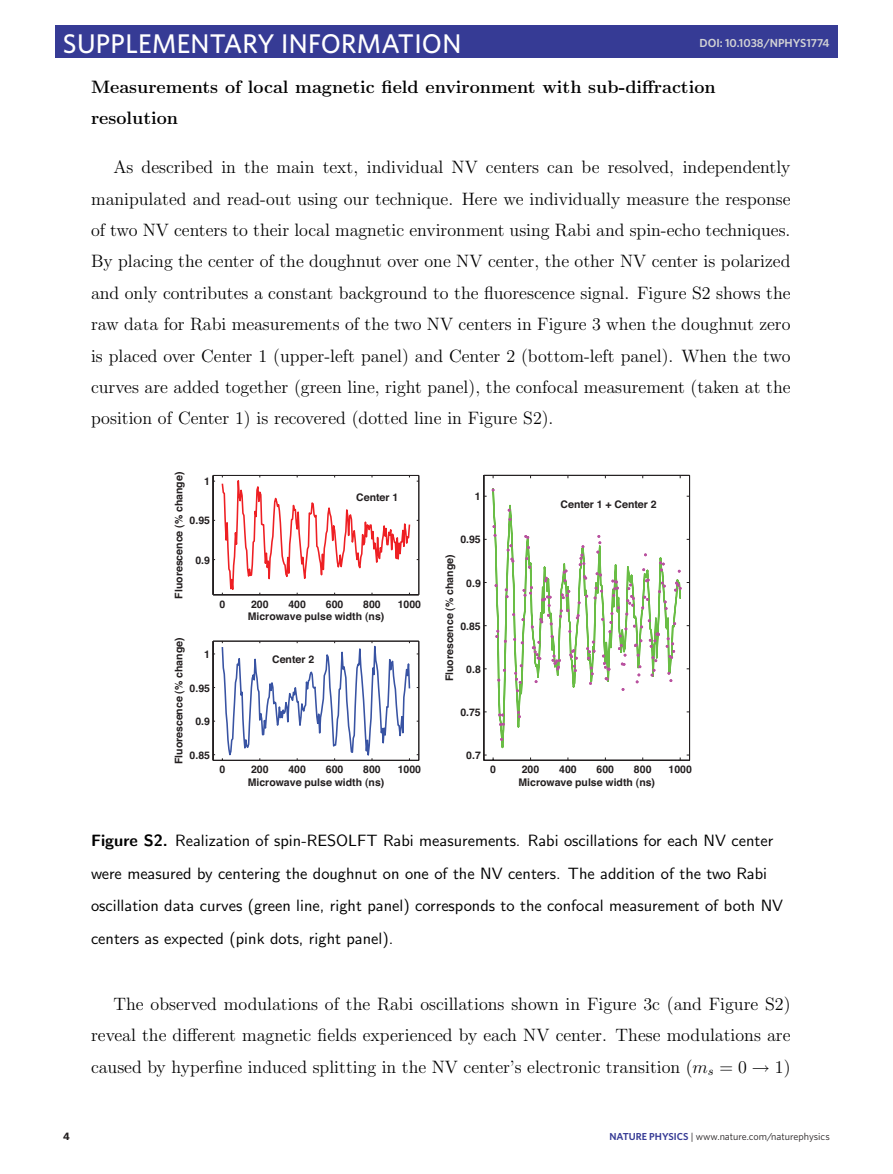
<style>
.page{position:relative;width:893px;height:1174px;background:#fff}
.page>*{position:absolute;margin:0;border:0;box-sizing:border-box;transform-origin:0 0}
.t1{font:500 27px "Whitney";color:#fff}
.t2{font:18px/31.3px "CMR12";color:#000;text-align:justify}
.t3{font:18px/31.3px "CMBX12";color:#000}
.t4{font:16.35px/32.5px "CMSS10";color:#000}
.t5{font:600 11.7px "Whitney";color:#d1d2d4}
.t6{font:700 10.8px "Whitney";color:#231f20}
.t7{font:700 10.5px "Helvetica";color:#231f20}
.t8{font:10.2px "Whitney";color:#231f20}
.t9{font:600 10.2px "Whitney";color:#363b95}
.s1{font-family:"CMSSBX10"}
.s2{font-family:"CMMI12"}
.s3{font-family:"CMSY10"}
.s4{font-weight:600;color:#363b95}
</style>
<div class="page">
<div style="left:55px;top:26px;width:783px;height:32px;background:#363b95"></div>
<hr style="left:419px;top:475px;width:1px;height:120px;background:#231f20">
<hr style="left:213px;top:475px;width:1px;height:120px;background:#231f20">
<hr style="left:213px;top:475px;width:206px;height:1px;background:#231f20">
<hr style="left:213px;top:594px;width:206px;height:1px;background:#231f20">
<hr style="left:419px;top:641px;width:1px;height:119px;background:#231f20">
<hr style="left:213px;top:641px;width:1px;height:119px;background:#231f20">
<hr style="left:213px;top:641px;width:206px;height:1px;background:#231f20">
<hr style="left:213px;top:760px;width:206px;height:1px;background:#231f20">
<svg style="left:221px;top:474px;width:190px;height:286px"></svg>
<hr style="left:689px;top:475px;width:1px;height:285px;background:#231f20">
<hr style="left:484px;top:475px;width:1px;height:285px;background:#231f20">
<hr style="left:484px;top:475px;width:206px;height:1px;background:#231f20">
<hr style="left:484px;top:760px;width:206px;height:1px;background:#231f20">
<svg style="left:491px;top:476px;width:191px;height:284px"></svg>
<svg style="left:484px;top:488px;width:10px;height:9px"></svg>
<svg style="left:498px;top:713px;width:6px;height:3px"></svg>
<svg style="left:499px;top:723px;width:6px;height:3px"></svg>
<svg style="left:517px;top:711px;width:4px;height:7px"></svg>
<svg style="left:494px;top:534px;width:195px;height:158px"></svg>
<h1 class="t1" style="left:63px;top:25px;width:18px">SUPPLEMENTARY</h1>
<h1 class="t1" style="left:281px;top:25px;width:17px">INFORMATION</h1>
<p class="t5" style="left:699px;top:35px;width:87px">DOI: 10.1038/NPHYS</p>
<p class="t5" style="left:806px;top:35px;width:25px">1774</p>
<p class="t3" style="left:91px;top:73px;width:626px">Measurements of local magnetic field environment with sub-diffraction resolution</p>
<p class="t2" style="left:91px;top:153px;width:701px;text-indent:22px">As described in the main text, individual NV centers can be resolved, independently manipulated and read-out using our technique. Here we individually measure the response of two NV centers to their local magnetic environment using Rabi and spin-echo techniques.<br>By placing the center of the doughnut over one NV center, the other NV center is polarized and only contributes a constant background to the fluorescence signal. Figure S2 shows the raw data for Rabi measurements of the two NV centers in Figure 3 when the doughnut zero is placed over Center 1 (upper-left panel) and Center 2 (bottom-left panel). When the two curves are added together (green line, right panel), the confocal measurement (taken at the position of Center 1) is recovered (dotted line in Figure S2).</p>
<p class="t7" style="left:170px;top:598px;width:128px;rotate:-90deg">Fluorescence (% change)</p>
<p class="t7" style="left:204px;top:473px;width:7px">1</p>
<p class="t7" style="left:190px;top:512px;width:22px">0.95</p>
<p class="t7" style="left:195px;top:551px;width:16px">0.9</p>
<p class="t7" style="left:170px;top:764px;width:128px;rotate:-90deg">Fluorescence (% change)</p>
<p class="t7" style="left:204px;top:646px;width:7px">1</p>
<p class="t7" style="left:190px;top:679px;width:22px">0.95</p>
<p class="t7" style="left:195px;top:713px;width:16px">0.9</p>
<p class="t7" style="left:190px;top:746px;width:22px">0.85</p>
<p class="t7" style="left:356px;top:488px;width:44px">Center 1</p>
<p class="t7" style="left:219px;top:595px;width:7px">0</p>
<p class="t7" style="left:251px;top:595px;width:19px">200</p>
<p class="t7" style="left:288px;top:595px;width:19px">400</p>
<p class="t7" style="left:326px;top:595px;width:19px">600</p>
<p class="t7" style="left:363px;top:595px;width:19px">800</p>
<p class="t7" style="left:398px;top:595px;width:25px">1000</p>
<p class="t7" style="left:248px;top:608px;width:138px">Microwave pulse width (ns)</p>
<p class="t7" style="left:272px;top:651px;width:44px">Center 2</p>
<p class="t7" style="left:219px;top:761px;width:7px">0</p>
<p class="t7" style="left:251px;top:761px;width:19px">200</p>
<p class="t7" style="left:288px;top:761px;width:19px">400</p>
<p class="t7" style="left:326px;top:761px;width:19px">600</p>
<p class="t7" style="left:363px;top:761px;width:19px">800</p>
<p class="t7" style="left:398px;top:761px;width:25px">1000</p>
<p class="t7" style="left:248px;top:773px;width:138px">Microwave pulse width (ns)</p>
<p class="t7" style="left:475px;top:488px;width:7px">1</p>
<p class="t7" style="left:460px;top:531px;width:22px">0.95</p>
<p class="t7" style="left:441px;top:681px;width:128px;rotate:-90deg">Fluorescence (% change)</p>
<p class="t7" style="left:466px;top:574px;width:16px">0.9</p>
<p class="t7" style="left:460px;top:617px;width:22px">0.85</p>
<p class="t7" style="left:466px;top:660px;width:16px">0.8</p>
<p class="t7" style="left:460px;top:703px;width:22px">0.75</p>
<p class="t7" style="left:561px;top:496px;width:97px">Center 1 + Center 2</p>
<p class="t7" style="left:466px;top:747px;width:16px">0.7</p>
<p class="t7" style="left:490px;top:761px;width:7px">0</p>
<p class="t7" style="left:522px;top:761px;width:19px">200</p>
<p class="t7" style="left:559px;top:761px;width:19px">400</p>
<p class="t7" style="left:597px;top:761px;width:19px">600</p>
<p class="t7" style="left:634px;top:761px;width:19px">800</p>
<p class="t7" style="left:669px;top:761px;width:25px">1000</p>
<p class="t7" style="left:519px;top:773px;width:138px">Microwave pulse width (ns)</p>
<p class="t4" style="left:91px;top:826px;width:694px"><span class="s1">Figure S2.</span> Realization of spin-RESOLFT Rabi measurements. Rabi oscillations for each NV center were measured by centering the doughnut on one of the NV centers. The addition of the two Rabi oscillation data curves (green line, right panel) corresponds to the confocal measurement of both NV centers as expected (pink dots, right panel).</p>
<p class="t2" style="left:91px;top:989px;width:701px;text-indent:22px">The observed modulations of the Rabi oscillations shown in Figure 3c (and Figure S2) reveal the different magnetic fields experienced by each NV center. These modulations are caused by hyperfine induced splitting in the NV center’s electronic transition (<span class="s2">m</span><sub>s</sub> = 0 <span class="s3">→</span> 1)</p>
<p class="t6" style="left:63px;top:1128px;width:8px">4</p>
<p class="t9" style="left:609px;top:1129px;width:47px">NATURE PHYS</p>
<p class="t8" style="left:674px;top:1129px;width:158px"><span class="s4">ICS</span> | www.nature.com/naturephysics</p>
</div>
